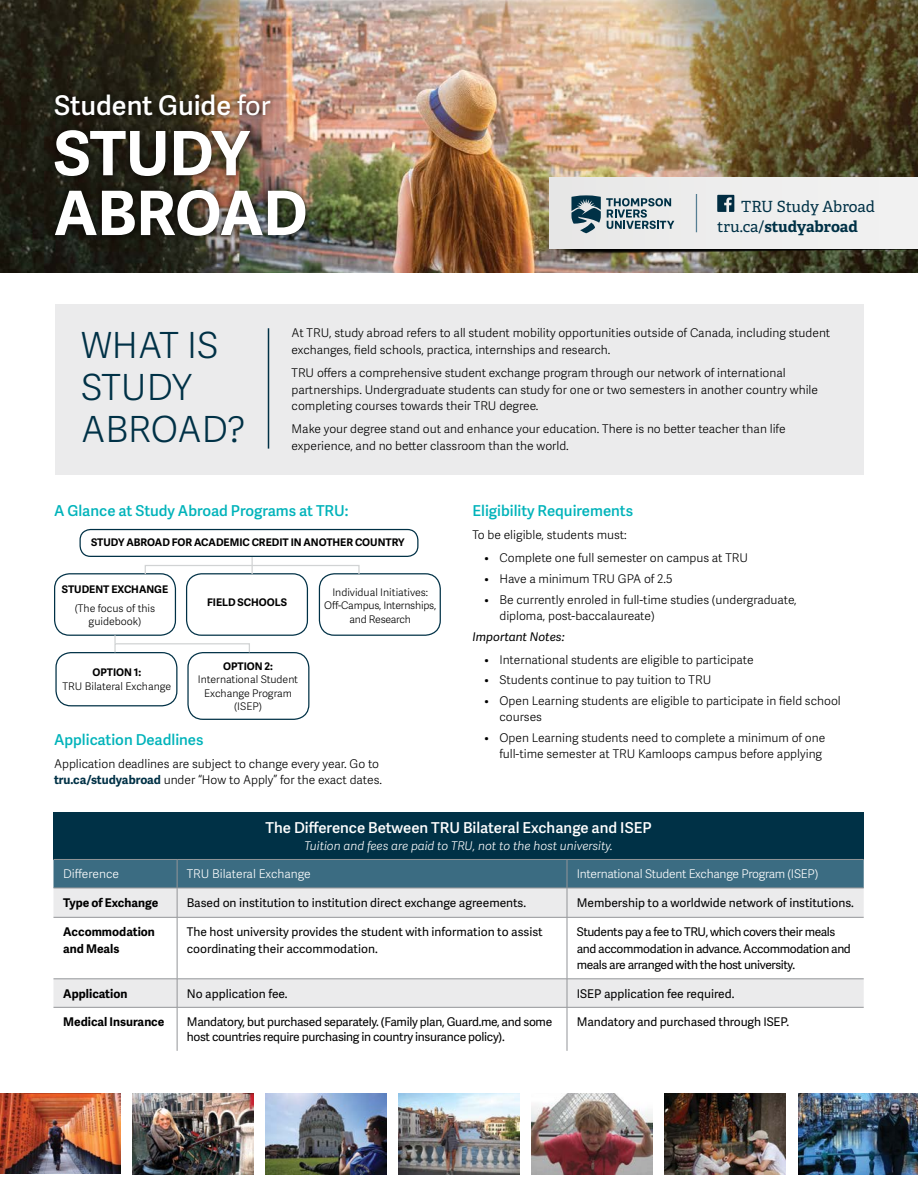
<style>
.page{position:relative;width:918px;height:1188px;background:#fff}
.page>*{position:absolute;margin:0;border:0;box-sizing:border-box;transform-origin:0 0}
.t1{font:700 61.2px/59.8px "Adelle Sans";color:#fff}
.t2{font:300 36px/42px "Adelle Sans";color:#003146}
.t3{font:600 27px "Adelle Sans";color:#fff}
.t4{font:15.45px/20.5px "Adelle";letter-spacing:-.005em;color:#003146}
.t5{font:600 15px "Adelle Sans";color:#00b3ba}
.t6{font:600 15px "Adelle Sans";color:#fff}
.t7{font:300 12px/16.5px "Adelle Sans";color:#000}
.t8{font:12px/16.5px "Adelle Sans";letter-spacing:-.015em;color:#000}
.t9{font:700 12px/16.5px "Adelle Sans";color:#000}
.t10{font:italic 300 12px "Adelle Sans";color:#fff}
.t11{font:300 12px "Adelle Sans";letter-spacing:-.02em;color:#fff}
.t12{font:300 12px "Adelle Sans";color:#fff}
.t13{font:italic 12px "Adelle Sans";color:#000}
.t14{font:700 10.5px "Adelle Sans";color:#000}
.t15{font:300 10.5px/13.5px "Adelle Sans";color:#000;text-align:center}
.t16{font:300 10.5px/13.5px "Adelle Sans";letter-spacing:-.02em;color:#000;text-align:center}
.s1{font-weight:400}
.s2{font-weight:700}
.s3{font-weight:700;color:#003146}
</style>
<div class="page">
<img style="left:0;top:0;width:918px;height:272px">
<div style="left:55px;top:652px;width:122px;height:54px;border:1px solid #003146;border-radius:15px"></div>
<div style="left:187px;top:652px;width:122px;height:68px;border:1px solid #003146;border-radius:15px"></div>
<div style="left:54px;top:573px;width:122px;height:63px;border:1px solid #003146;border-radius:15px"></div>
<div style="left:186px;top:573px;width:122px;height:63px;border:1px solid #003146;border-radius:15px"></div>
<div style="left:319px;top:573px;width:122px;height:63px;border:1px solid #003146;border-radius:15px"></div>
<div style="left:80px;top:529px;width:338px;height:28px;border:1px solid #003146;border-radius:11px"></div>
<svg style="left:252px;top:557px;width:1px;height:16px"></svg>
<div style="left:145px;top:565px;width:215px;height:10px;border:1px solid #d1d3d4"></div>
<svg style="left:114px;top:635px;width:2px;height:8px"></svg>
<div style="left:114px;top:643px;width:136px;height:10px;border:1px solid #d1d3d4"></div>
<div style="left:47px;top:87px;width:267px;height:157px;background:#000;opacity:.75"></div>
<svg style="left:550px;top:249px;width:368px;height:5px;background:#333123"></svg>
<div style="left:550px;top:178px;width:368px;height:71px;background:#eee"></div>
<svg style="left:571px;top:195px;width:103px;height:38px"></svg>
<svg style="left:717px;top:195px;width:17px;height:17px"></svg>
<hr style="left:696px;top:194px;width:1px;height:38px;background:#557e93">
<div style="left:55px;top:304px;width:809px;height:171px;background:#ebebec"></div>
<hr style="left:268px;top:328px;width:1px;height:121px;background:#003146">
<img style="left:0;top:1093px;width:120px;height:81px">
<img style="left:133px;top:1093px;width:120px;height:81px">
<img style="left:266px;top:1093px;width:120px;height:81px">
<img style="left:399px;top:1093px;width:120px;height:81px">
<img style="left:532px;top:1093px;width:120px;height:81px">
<img style="left:665px;top:1093px;width:120px;height:81px">
<img style="left:799px;top:1093px;width:119px;height:81px">
<div style="left:53px;top:812px;width:811px;height:47px;background:#003146"></div>
<svg style="left:53px;top:918px;width:811px;height:89px"></svg>
<svg style="left:53px;top:859px;width:811px;height:58px;background:#94abb6"></svg>
<hr style="left:53px;top:917px;width:124px;height:1px;background:#939598">
<hr style="left:177px;top:917px;width:390px;height:1px;background:#939598">
<hr style="left:177px;top:918px;width:1px;height:61px;background:#939598">
<hr style="left:567px;top:917px;width:297px;height:1px;background:#939598">
<hr style="left:567px;top:918px;width:1px;height:61px;background:#939598">
<hr style="left:53px;top:979px;width:124px;height:1px;background:#939598">
<hr style="left:177px;top:979px;width:390px;height:1px;background:#939598">
<svg style="left:177px;top:979px;width:1px;height:28px"></svg>
<hr style="left:567px;top:979px;width:297px;height:1px;background:#939598">
<svg style="left:567px;top:979px;width:1px;height:28px"></svg>
<hr style="left:53px;top:1007px;width:124px;height:1px;background:#939598">
<hr style="left:177px;top:1007px;width:390px;height:1px;background:#939598">
<hr style="left:177px;top:1008px;width:1px;height:43px;background:#939598">
<hr style="left:567px;top:1007px;width:297px;height:1px;background:#939598">
<hr style="left:567px;top:1008px;width:1px;height:43px;background:#939598">
<h3 class="t3" style="left:54px;top:86px;width:218px">Student Guide <span class="s1">for</span></h3>
<h1 class="t1" style="left:54px;top:121px;width:255px">STUDY<br>ABROAD</h1>
<p class="t4" style="left:717px;top:196px;width:159px;text-indent:24px">TRU Study Abroad tru.ca/<span class="s2">studyabroad</span></p>
<h2 class="t2" style="left:81px;top:323px;width:166px">WHAT IS<br>STUDY<br>ABROAD?</h2>
<p class="t7" style="left:292px;top:324px;width:540px">At TRU, study abroad refers to all student mobility opportunities outside of Canada, including student exchanges, field schools, practica, internships and research.</p>
<p class="t7" style="left:292px;top:364px;width:528px">TRU offers a comprehensive student exchange program through our network of international partnerships. Undergraduate students can study for one or two semesters in another country while completing courses towards their TRU degree.</p>
<p class="t7" style="left:292px;top:420px;width:495px">Make your degree stand out and enhance your education. There is no better teacher than life experience, and no better classroom than the world.</p>
<p class="t5" style="left:54px;top:500px;width:296px">A Glance at Study Abroad Programs at TRU:</p>
<p class="t14" style="left:91px;top:535px;width:315px">STUDY ABROAD FOR ACADEMIC CREDIT IN ANOTHER COUNTRY</p>
<p class="t14" style="left:62px;top:581px;width:108px">STUDENT EXCHANGE</p>
<p class="t15" style="left:75px;top:601px;width:82px">(The focus of this guidebook)</p>
<p class="t14" style="left:207px;top:595px;width:81px">FIELD SCHOOLS</p>
<p class="t16" style="left:324px;top:585px;width:113px">Individual Initiatives:<br>Off-Campus, Internships, and Research</p>
<p class="t14" style="left:223px;top:658px;width:52px">OPTION 2:</p>
<p class="t15" style="left:198px;top:672px;width:102px">International Student<br>Exchange Program (ISEP)</p>
<p class="t5" style="left:54px;top:728px;width:151px">Application Deadlines</p>
<p class="t7" style="left:54px;top:755px;width:330px">Application deadlines are subject to change every year. Go to <span class="s3">tru.ca/studyabroad</span> under “How to Apply” for the exact dates.</p>
<p class="t14" style="left:92px;top:665px;width:50px">OPTION 1:</p>
<p class="t15" style="left:63px;top:679px;width:110px">TRU Bilateral Exchange</p>
<p class="t5" style="left:472px;top:500px;width:162px">Eligibility Requirements</p>
<p class="t7" style="left:472px;top:526px;width:156px">To be eligible, students must:</p>
<p class="t7" style="left:484px;top:550px;width:265px">• Complete one full semester on campus at TRU</p>
<p class="t7" style="left:484px;top:570px;width:189px">• Have a minimum TRU GPA of 2.5</p>
<p class="t7" style="left:500px;top:591px;width:299px;text-indent:-15px">• Be currently enroled in full-time studies (undergraduate, diploma, post-baccalaureate)</p>
<p class="t13" style="left:472px;top:628px;width:94px">Important Notes:</p>
<p class="t7" style="left:484px;top:651px;width:271px">• International students are eligible to participate</p>
<p class="t7" style="left:484px;top:671px;width:228px">• Students continue to pay tuition to TRU</p>
<p class="t7" style="left:500px;top:692px;width:343px;text-indent:-15px">• Open Learning students are eligible to participate in field school courses</p>
<p class="t7" style="left:484px;top:729px;width:342px;text-align:right">• Open Learning students need to complete a minimum of one full-time semester at TRU Kamloops campus before applying</p>
<p class="t6" style="left:266px;top:817px;width:388px">The Difference Between TRU Bilateral Exchange and ISEP</p>
<p class="t10" style="left:304px;top:837px;width:310px">Tuition and fees are paid to TRU, not to the host university.</p>
<p class="t12" style="left:63px;top:865px;width:57px">Difference</p>
<p class="t12" style="left:187px;top:865px;width:125px">TRU Bilateral Exchange</p>
<p class="t11" style="left:577px;top:865px;width:243px">International Student Exchange Program (ISEP)</p>
<p class="t9" style="left:63px;top:894px;width:97px">Type of Exchange</p>
<p class="t8" style="left:187px;top:894px;width:341px">Based on institution to institution direct exchange agreements.</p>
<p class="t8" style="left:577px;top:894px;width:279px">Membership to a worldwide network of institutions.</p>
<p class="t9" style="left:63px;top:923px;width:93px">Accommodation and Meals</p>
<p class="t8" style="left:187px;top:923px;width:357px">The host university provides the student with information to assist coordinating their accommodation.</p>
<p class="t8" style="left:577px;top:923px;width:276px">Students pay a fee to TRU, which covers their meals and accommodation in advance. Accommodation and meals are arranged with the host university.</p>
<p class="t9" style="left:63px;top:985px;width:66px">Application</p>
<p class="t8" style="left:187px;top:985px;width:102px">No application fee.</p>
<p class="t8" style="left:577px;top:985px;width:159px">ISEP application fee required.</p>
<p class="t9" style="left:63px;top:1013px;width:103px">Medical Insurance</p>
<p class="t8" style="left:187px;top:1014px;width:367px;line-height:15px">Mandatory, but purchased separately. (Family plan, Guard.me, and some host countries require purchasing in country insurance policy).</p>
<p class="t8" style="left:577px;top:1013px;width:214px">Mandatory and purchased through ISEP.</p>
</div>
